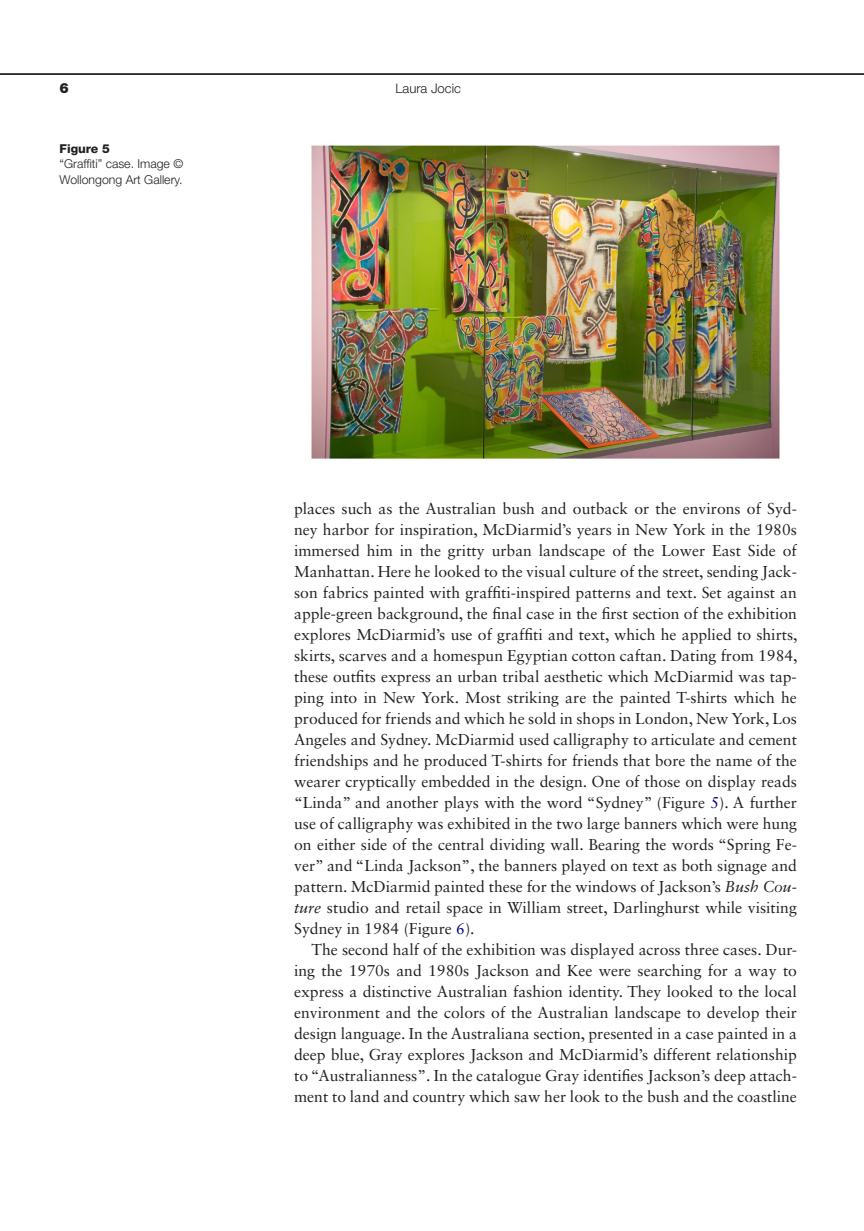
<style>
.page{position:relative;width:864px;height:1231px;background:#fff}
.page>*{position:absolute;margin:0;border:0;box-sizing:border-box;transform-origin:0 0}
.t1{font:15.75px/21px "Sabon LT Std";color:#231f20;text-align:justify}
.t2{font:900 14px "Helvetica Neue";color:#231f20}
.t3{font:300 13.12px "Helvetica Neue LT Std";color:#231f20}
.t4{font:300 12.25px/15.8px "Helvetica Neue LT Std";color:#231f20}
.t5{font:800 12.25px "Helvetica Neue LT Std";color:#231f20}
.s1{color:#000080}
.s2{font-style:italic}
</style>
<div class="page">
<hr style="left:0;top:73px;width:863px;height:2px;background:#231f20">
<img style="left:311px;top:145px;width:469px;height:314px">
<p class="t2" style="left:60px;top:79px;width:11px">6</p>
<p class="t3" style="left:395px;top:80px;width:67px">Laura Jocic</p>
<p class="t5" style="left:60px;top:141px;width:52px">Figure 5</p>
<p class="t4" style="left:60px;top:156px;width:124px">“Graffiti” case. Image ©<br>Wollongong Art Gallery.</p>
<p class="t1" style="left:294px;top:498px;width:504px">places such as the Australian bush and outback or the environs of Syd&shy;ney harbor for inspiration, McDiarmid’s years in New York in the 1980s immersed him in the gritty urban landscape of the Lower East Side of Manhattan. Here he looked to the visual culture of the street, sending Jack&shy;son fabrics painted with graffiti-inspired patterns and text. Set against an apple-green background, the final case in the first section of the exhibition explores McDiarmid’s use of graffiti and text, which he applied to shirts, skirts, scarves and a homespun Egyptian cotton caftan. Dating from 1984, these outfits express an urban tribal aesthetic which McDiarmid was tap&shy;ping into in New York. Most striking are the painted T-shirts which he produced for friends and which he sold in shops in London, New York, Los Angeles and Sydney. McDiarmid used calligraphy to articulate and cement friendships and he produced T-shirts for friends that bore the name of the wearer cryptically embedded in the design. One of those on display reads “Linda” and another plays with the word “Sydney” (Figure <span class="s1">5</span>). A further use of calligraphy was exhibited in the two large banners which were hung on either side of the central dividing wall. Bearing the words “Spring Fe&shy;ver” and “Linda Jackson”, the banners played on text as both signage and pattern. McDiarmid painted these for the windows of Jackson’s <span class="s2">Bush Cou&shy;ture</span> studio and retail space in William street, Darlinghurst while visiting Sydney in 1984 (Figure <span class="s1">6</span>).</p>
<p class="t1" style="left:294px;top:939px;width:504px;text-indent:17px">The second half of the exhibition was displayed across three cases. Dur&shy;ing the 1970s and 1980s Jackson and Kee were searching for a way to express a distinctive Australian fashion identity. They looked to the local environment and the colors of the Australian landscape to develop their design language. In the Australiana section, presented in a case painted in a deep blue, Gray explores Jackson and McDiarmid’s different relationship to “Australianness”. In the catalogue Gray identifies Jackson’s deep attach&shy;ment to land and country which saw her look to the bush and the coastline</p>
</div>
